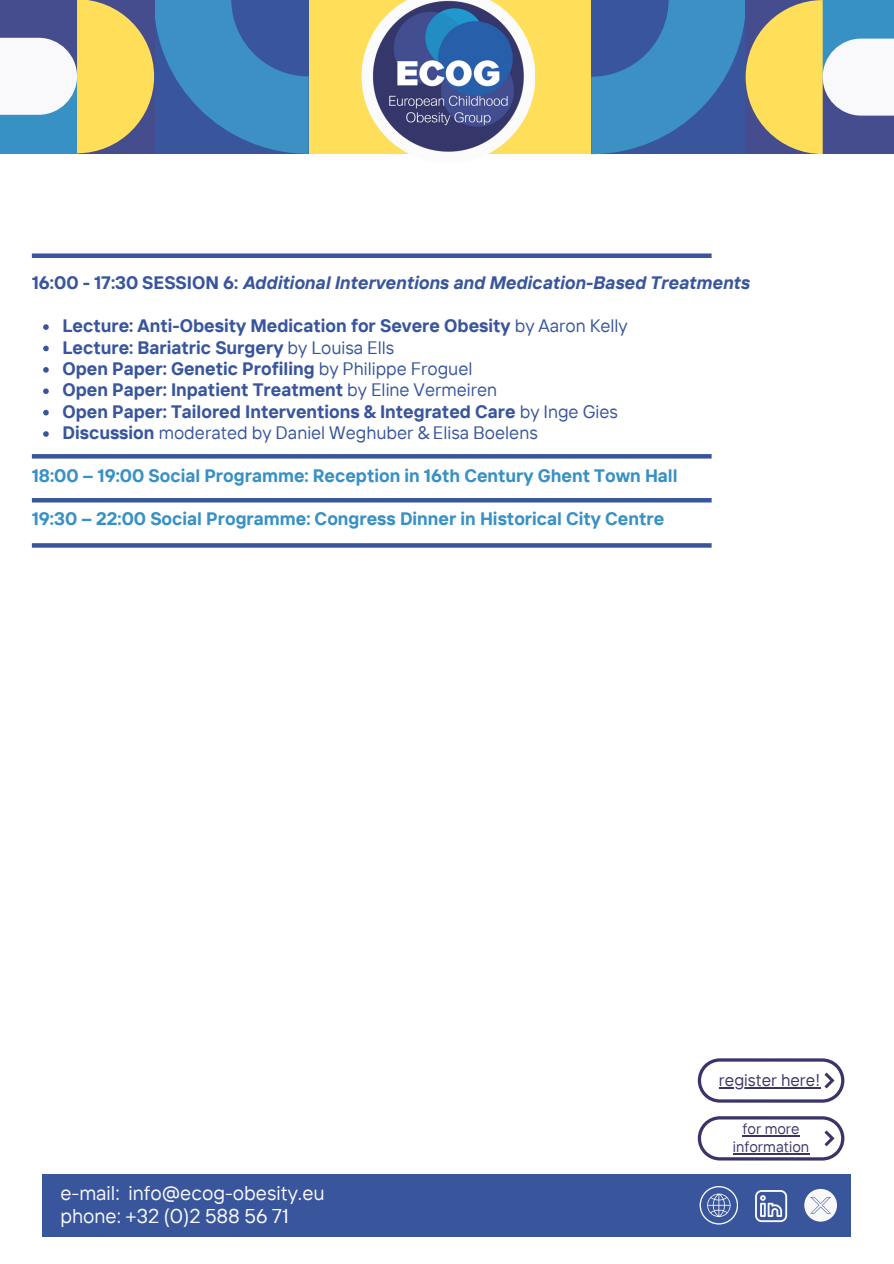
<style>
.page{position:relative;width:894px;height:1264px;background:#fff}
.page>*{position:absolute;margin:0;border:0;box-sizing:border-box;transform-origin:0 0}
.t1{font:19.95px "TT Interphases";color:#f9f8fb}
.t2{font:700 18px/21.3px "TT Interphases";color:#39569d}
.t3{font:700 18px "TT Interphases";color:#3891c4}
.t4{font:italic 700 18px "TT Interphases";color:#39569d}
.t5{font:18px "TT Interphases";color:#39569d}
.t6{font:16.95px "TT Interphases";color:#3a3568}
.t7{font:15px/18px "TT Interphases";color:#3a3568;text-align:center}
.s1{font-style:normal}
.s2{font-weight:400}
.s3{font-weight:700}
</style>
<div class="page">
<div style="left:2px;top:0;width:891px;height:154px;background:#ffde59"></div>
<svg style="left:361px;top:35px;width:174px;height:119px"></svg>
<img style="left:371px;top:0;width:154px;height:153px">
<svg style="left:591px;top:0;width:302px;height:154px"></svg>
<svg style="left:0;top:0;width:308px;height:154px"></svg>
<div style="left:43px;top:1174px;width:807px;height:62px;background:#39569d"></div>
<svg style="left:804px;top:1188px;width:32px;height:33px"></svg>
<svg style="left:755px;top:1190px;width:31px;height:32px"></svg>
<svg style="left:699px;top:1186px;width:38px;height:38px"></svg>
<svg style="left:697px;top:1116px;width:146px;height:44px"></svg>
<svg style="left:697px;top:1058px;width:146px;height:44px"></svg>
<svg style="left:43px;top:324px;width:6px;height:6px"></svg>
<svg style="left:43px;top:346px;width:6px;height:5px"></svg>
<svg style="left:43px;top:367px;width:6px;height:6px"></svg>
<svg style="left:43px;top:388px;width:6px;height:6px"></svg>
<svg style="left:43px;top:410px;width:6px;height:5px"></svg>
<svg style="left:43px;top:431px;width:6px;height:6px"></svg>
<svg style="left:32px;top:454px;width:679px;height:4px;fill:#39569d"></svg>
<div style="left:32px;top:253px;width:679px;height:5px;background:#39569d"></div>
<svg style="left:32px;top:543px;width:679px;height:4px;fill:#39569d"></svg>
<hr style="left:32px;top:498px;width:679px;height:4px;background:#39569d">
<hr style="left:742px;top:1135px;width:57px;height:1px;background:#3a3568">
<hr style="left:732px;top:1153px;width:77px;height:1px;background:#3a3568">
<hr style="left:718px;top:1087px;width:102px;height:1px;background:#3a3568">
<p class="t4" style="left:32px;top:271px;width:719px"><span class="s1">16:00 - 17:30 SESSION 6:</span> Additional Interventions and Medication-Based Treatments</p>
<p class="t2" style="left:62px;top:315px;width:566px">Lecture: Anti-Obesity Medication for Severe Obesity <span class="s2">by Aaron Kelly<br></span>Lecture: Bariatric Surgery <span class="s2">by Louisa Ells</span></p>
<p class="t2" style="left:62px;top:357px;width:411px">Open Paper: Genetic Profiling <span class="s2">by Philippe Froguel</span></p>
<p class="t2" style="left:62px;top:379px;width:436px">Open Paper: Inpatient Treatment <span class="s2">by Eline Vermeiren</span></p>
<p class="t2" style="left:62px;top:400px;width:557px">Open Paper: Tailored Interventions &amp; Integrated Care <span class="s2">by Inge Gies</span></p>
<p class="t5" style="left:62px;top:421px;width:476px"><span class="s3">Discussion</span> moderated by Daniel Weghuber &amp; Elisa Boelens</p>
<p class="t3" style="left:32px;top:464px;width:647px">18:00 – 19:00 Social Programme: Reception in 16th Century Ghent Town Hall</p>
<p class="t3" style="left:32px;top:506px;width:633px">19:30 – 22:00 Social Programme: Congress Dinner in Historical City Centre</p>
<p class="t6" style="left:718px;top:1069px;width:103px">register here!</p>
<p class="t1" style="left:60px;top:1179px;width:265px">e-mail: info@ecog-obesity.eu</p>
<p class="t1" style="left:60px;top:1203px;width:230px">phone: +32 (0)2 588 56 71</p>
<h1 class="t7" style="left:732px;top:1119px;width:78px">for more information</h1>
</div>
